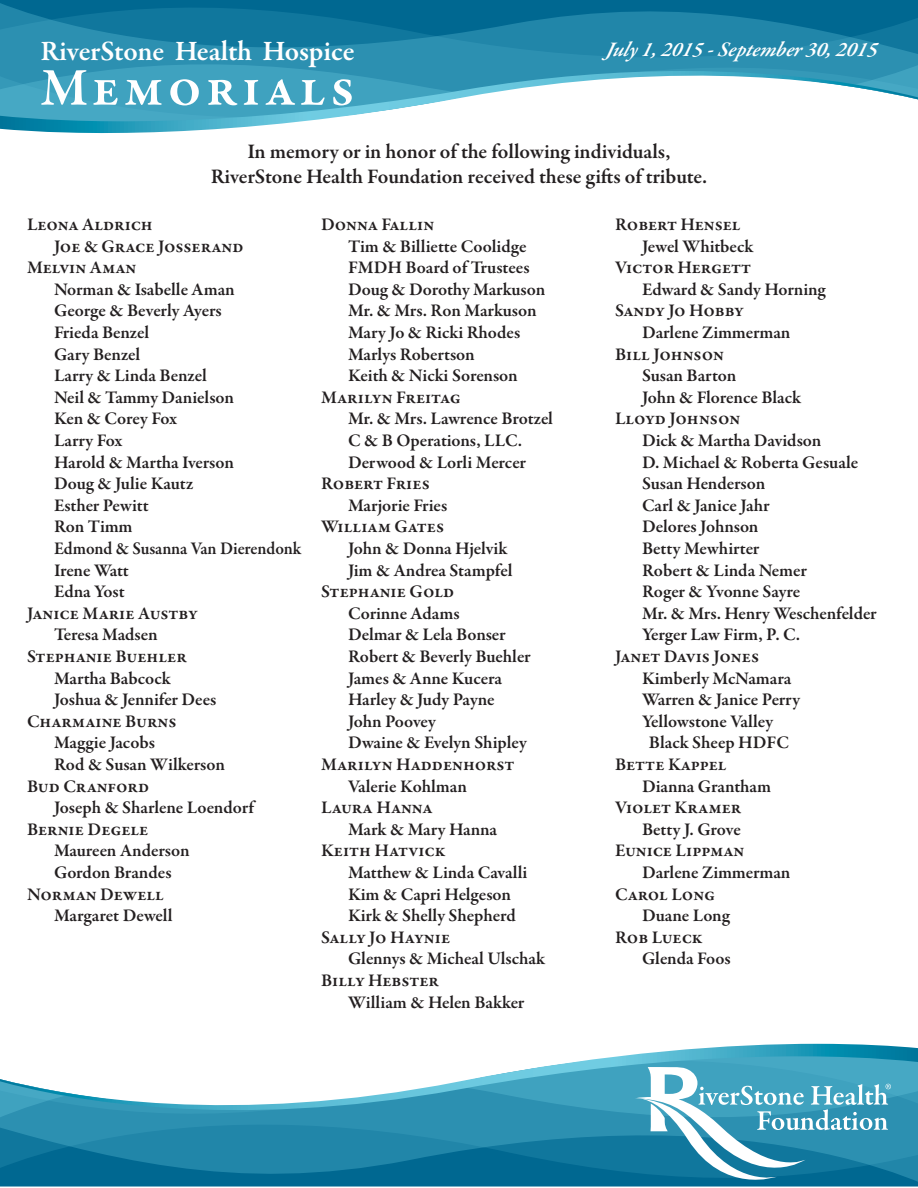
<style>
.page{position:relative;width:918px;height:1188px;background:#fff}
.page>*{position:absolute;margin:0;border:0;box-sizing:border-box;transform-origin:0 0}
.t1{font:600 54px "Garamond Premr Pro";letter-spacing:.08em;color:#fff}
.t2{font:600 28.5px "Garamond Premr Pro";letter-spacing:-.01em;color:#fff}
.t3{font:600 21px/25.2px "Garamond Premr Pro";letter-spacing:-.035em;color:#231f20;text-align:center}
.t4{font:italic 600 21px "Garamond Premr Pro";color:#fff}
.t5{font:600 18px "Garamond Premr Pro";letter-spacing:-.005em;color:#231f20}
.t6{font:600 18px "Garamond Premr Pro";letter-spacing:-.005em;color:#231f20;scale:.95 1}
</style>
<div class="page">
<svg style="left:0;top:0;width:918px;height:47px;background:#10779d"></svg>
<svg style="left:0;top:47px;width:918px;height:10px;background:#298daf"></svg>
<svg style="left:0;top:57px;width:918px;height:77px"></svg>
<svg style="left:0;top:1136px;width:918px;height:51px;background:#12779d"></svg>
<svg style="left:0;top:1131px;width:918px;height:5px;background:#268bad"></svg>
<svg style="left:0;top:1044px;width:918px;height:87px"></svg>
<svg style="left:634px;top:1067px;width:257px;height:113px"></svg>
<p class="t2" style="left:40px;top:33px;width:316px">RiverStone Health Hospice</p>
<p class="t1" style="left:40px;top:55px;width:316px">Memorials</p>
<p class="t4" style="left:606px;top:36px;width:278px">July 1,2015 -September30,2015</p>
<p class="t3" style="left:211px;top:139px;width:498px">In memory or in honor of the following individuals,<br>RiverStone Health Foundation received these gifts of tribute.</p>
<p class="t5" style="left:27px;top:214px;width:127px">Leona Aldrich</p>
<p class="t5" style="left:54px;top:235px;width:191px">Joe &amp; Grace Josserand</p>
<p class="t5" style="left:27px;top:257px;width:111px">Melvin Aman</p>
<p class="t5" style="left:54px;top:278px;width:182px">Norman &amp; Isabelle Aman</p>
<p class="t5" style="left:54px;top:300px;width:169px">George &amp; Beverly Ayers</p>
<p class="t5" style="left:54px;top:322px;width:97px">Frieda Benzel</p>
<p class="t5" style="left:54px;top:343px;width:88px">Gary Benzel</p>
<p class="t5" style="left:54px;top:365px;width:154px">Larry &amp; Linda Benzel</p>
<p class="t5" style="left:54px;top:386px;width:182px">Neil &amp; Tammy Danielson</p>
<p class="t5" style="left:54px;top:408px;width:125px">Ken &amp; Corey Fox</p>
<p class="t5" style="left:54px;top:430px;width:70px">Larry Fox</p>
<p class="t5" style="left:54px;top:451px;width:182px">Harold &amp; Martha Iverson</p>
<p class="t5" style="left:54px;top:473px;width:141px">Doug &amp; Julie Kautz</p>
<p class="t5" style="left:54px;top:494px;width:96px">Esther Pewitt</p>
<p class="t5" style="left:54px;top:516px;width:80px">Ron Timm</p>
<p class="t6" style="left:54px;top:538px;width:262px">Edmond &amp; Susanna Van Dierendonk</p>
<p class="t5" style="left:54px;top:559px;width:76px">Irene Watt</p>
<p class="t5" style="left:54px;top:581px;width:72px">Edna Yost</p>
<p class="t5" style="left:27px;top:602px;width:172px">Janice Marie Austby</p>
<p class="t5" style="left:54px;top:624px;width:105px">Teresa Madsen</p>
<p class="t5" style="left:27px;top:646px;width:161px">Stephanie Buehler</p>
<p class="t5" style="left:54px;top:667px;width:119px">Martha Babcock</p>
<p class="t5" style="left:54px;top:689px;width:164px">Joshua &amp; Jennifer Dees</p>
<p class="t5" style="left:27px;top:710px;width:151px">Charmaine Burns</p>
<p class="t5" style="left:54px;top:732px;width:102px">Maggie Jacobs</p>
<p class="t5" style="left:54px;top:754px;width:172px">Rod &amp; Susan Wilkerson</p>
<p class="t5" style="left:27px;top:775px;width:124px">Bud Cranford</p>
<p class="t5" style="left:54px;top:797px;width:204px">Joseph &amp; Sharlene Loendorf</p>
<p class="t5" style="left:27px;top:818px;width:123px">Bernie Degele</p>
<p class="t5" style="left:54px;top:840px;width:137px">Maureen Anderson</p>
<p class="t5" style="left:54px;top:862px;width:119px">Gordon Brandes</p>
<p class="t5" style="left:27px;top:883px;width:138px">Norman Dewell</p>
<p class="t5" style="left:54px;top:905px;width:120px">Margaret Dewell</p>
<p class="t5" style="left:321px;top:214px;width:115px">Donna Fallin</p>
<p class="t5" style="left:348px;top:235px;width:180px">Tim &amp; Billiette Coolidge</p>
<p class="t5" style="left:348px;top:257px;width:183px">FMDH Board of Trustees</p>
<p class="t5" style="left:348px;top:278px;width:199px">Doug &amp; Dorothy Markuson</p>
<p class="t5" style="left:348px;top:300px;width:190px">Mr. &amp; Mrs. Ron Markuson</p>
<p class="t5" style="left:348px;top:322px;width:174px">Mary Jo &amp; Ricki Rhodes</p>
<p class="t5" style="left:348px;top:343px;width:128px">Marlys Robertson</p>
<p class="t5" style="left:348px;top:365px;width:171px">Keith &amp; Nicki Sorenson</p>
<p class="t5" style="left:321px;top:386px;width:142px">Marilyn Freitag</p>
<p class="t5" style="left:348px;top:408px;width:207px">Mr. &amp; Mrs. Lawrence Brotzel</p>
<p class="t5" style="left:348px;top:430px;width:176px">C &amp; B Operations, LLC.</p>
<p class="t5" style="left:348px;top:451px;width:180px">Derwood &amp; Lorli Mercer</p>
<p class="t5" style="left:321px;top:473px;width:111px">Robert Fries</p>
<p class="t5" style="left:348px;top:494px;width:101px">Marjorie Fries</p>
<p class="t5" style="left:321px;top:516px;width:125px">William Gates</p>
<p class="t5" style="left:348px;top:538px;width:161px">John &amp; Donna Hjelvik</p>
<p class="t5" style="left:348px;top:559px;width:166px">Jim &amp; Andrea Stampfel</p>
<p class="t5" style="left:321px;top:581px;width:135px">Stephanie Gold</p>
<p class="t5" style="left:348px;top:602px;width:113px">Corinne Adams</p>
<p class="t5" style="left:348px;top:624px;width:159px">Delmar &amp; Lela Bonser</p>
<p class="t5" style="left:348px;top:646px;width:184px">Robert &amp; Beverly Buehler</p>
<p class="t5" style="left:348px;top:667px;width:156px">James &amp; Anne Kucera</p>
<p class="t5" style="left:348px;top:689px;width:148px">Harley &amp; Judy Payne</p>
<p class="t5" style="left:348px;top:710px;width:90px">John Poovey</p>
<p class="t5" style="left:348px;top:732px;width:181px">Dwaine &amp; Evelyn Shipley</p>
<p class="t5" style="left:321px;top:754px;width:195px">Marilyn Haddenhorst</p>
<p class="t5" style="left:348px;top:775px;width:120px">Valerie Kohlman</p>
<p class="t5" style="left:321px;top:797px;width:113px">Laura Hanna</p>
<p class="t5" style="left:348px;top:818px;width:151px">Mark &amp; Mary Hanna</p>
<p class="t5" style="left:321px;top:840px;width:126px">Keith Hatvick</p>
<p class="t5" style="left:348px;top:862px;width:181px">Matthew &amp; Linda Cavalli</p>
<p class="t5" style="left:348px;top:883px;width:165px">Kim &amp; Capri Helgeson</p>
<p class="t5" style="left:348px;top:905px;width:169px">Kirk &amp; Shelly Shepherd</p>
<p class="t5" style="left:321px;top:926px;width:131px">Sally Jo Haynie</p>
<p class="t5" style="left:348px;top:948px;width:199px">Glennys &amp; Micheal Ulschak</p>
<p class="t5" style="left:321px;top:970px;width:119px">Billy Hebster</p>
<p class="t5" style="left:348px;top:991px;width:178px">William &amp; Helen Bakker</p>
<p class="t5" style="left:615px;top:214px;width:127px">Robert Hensel</p>
<p class="t5" style="left:642px;top:235px;width:113px">Jewel Whitbeck</p>
<p class="t5" style="left:615px;top:257px;width:138px">Victor Hergett</p>
<p class="t5" style="left:642px;top:278px;width:185px">Edward &amp; Sandy Horning</p>
<p class="t5" style="left:615px;top:300px;width:130px">Sandy Jo Hobby</p>
<p class="t5" style="left:642px;top:322px;width:150px">Darlene Zimmerman</p>
<p class="t5" style="left:615px;top:343px;width:111px">Bill Johnson</p>
<p class="t5" style="left:642px;top:365px;width:96px">Susan Barton</p>
<p class="t5" style="left:642px;top:386px;width:161px">John &amp; Florence Black</p>
<p class="t5" style="left:615px;top:408px;width:127px">Lloyd Johnson</p>
<p class="t5" style="left:642px;top:430px;width:181px">Dick &amp; Martha Davidson</p>
<p class="t5" style="left:642px;top:451px;width:218px">D. Michael &amp; Roberta Gesuale</p>
<p class="t5" style="left:642px;top:473px;width:125px">Susan Henderson</p>
<p class="t5" style="left:642px;top:494px;width:129px">Carl &amp; Janice Jahr</p>
<p class="t5" style="left:642px;top:516px;width:118px">Delores Johnson</p>
<p class="t5" style="left:642px;top:538px;width:119px">Betty Mewhirter</p>
<p class="t5" style="left:642px;top:559px;width:166px">Robert &amp; Linda Nemer</p>
<p class="t5" style="left:642px;top:581px;width:160px">Roger &amp; Yvonne Sayre</p>
<p class="t5" style="left:642px;top:602px;width:236px">Mr. &amp; Mrs. Henry Weschenfelder</p>
<p class="t5" style="left:642px;top:624px;width:160px">Yerger Law Firm, P. C.</p>
<p class="t5" style="left:615px;top:646px;width:146px">Janet Davis Jones</p>
<p class="t5" style="left:642px;top:667px;width:151px">Kimberly McNamara</p>
<p class="t5" style="left:642px;top:689px;width:160px">Warren &amp; Janice Perry</p>
<p class="t5" style="left:642px;top:710px;width:133px">Yellowstone Valley</p>
<p class="t5" style="left:649px;top:732px;width:142px">Black Sheep HDFC</p>
<p class="t5" style="left:615px;top:754px;width:113px">Bette Kappel</p>
<p class="t5" style="left:642px;top:775px;width:131px">Dianna Grantham</p>
<p class="t5" style="left:615px;top:797px;width:128px">Violet Kramer</p>
<p class="t5" style="left:642px;top:818px;width:100px">Betty J. Grove</p>
<p class="t5" style="left:615px;top:840px;width:131px">Eunice Lippman</p>
<p class="t5" style="left:642px;top:862px;width:150px">Darlene Zimmerman</p>
<p class="t5" style="left:615px;top:883px;width:102px">Carol Long</p>
<p class="t5" style="left:642px;top:905px;width:90px">Duane Long</p>
<p class="t5" style="left:615px;top:926px;width:89px">Rob Lueck</p>
<p class="t5" style="left:642px;top:948px;width:90px">Glenda Foos</p>
</div>
